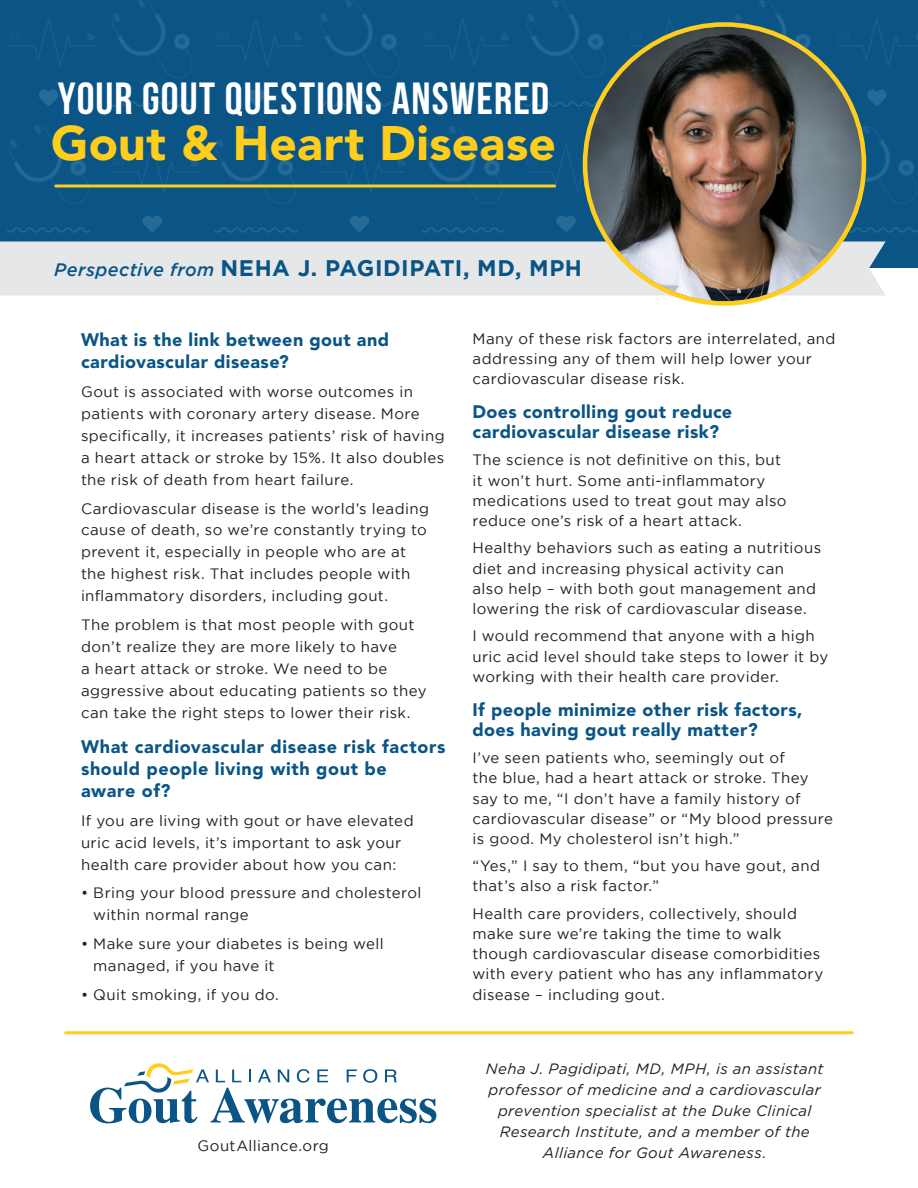
<style>
.page{position:relative;width:918px;height:1188px;background:#fff}
.page>*{position:absolute;margin:0;border:0;box-sizing:border-box;transform-origin:0 0}
.t1{font:900 48px "Avenir LT Std";letter-spacing:.005em;color:#ffcd1c}
.t2{font:700 45px "Bebas Neue";letter-spacing:.025em;color:#fff}
.t3{font:700 22.5px "Gotham";letter-spacing:.025em;color:#0a5585}
.t4{font:900 18px/21.9px "Avenir LT Std";letter-spacing:.03em;color:#0a5585}
.t5{font:15px/20.2px "Gotham";letter-spacing:.025em;color:#231f20}
.t6{font:italic 15px/21px "Gotham";letter-spacing:.025em;color:#231f20;text-align:center}
.s1{font-weight:500;font-style:italic;font-size:18px}
</style>
<div class="page">
<div style="left:0;top:0;width:458px;height:241px;background:#0a5585"></div>
<svg style="left:422px;top:125px;width:36px;height:80px;background:#0b5686"></svg>
<svg style="left:458px;top:0;width:460px;height:267px;background:#155b81"></svg>
<div style="left:0;top:241px;width:886px;height:54px;background:#e6e7e9"></div>
<svg style="left:90px;top:1063px;width:346px;height:60px"></svg>
<hr style="left:66px;top:1031px;width:786px;height:3px;background:#ffcd1c">
<svg style="left:56px;top:184px;width:499px;height:4px;background:#c1af36"></svg>
<img style="left:587px;top:27px;width:275px;height:274px;border-radius:137px">
<p class="t2" style="left:58px;top:74px;width:493px">YOUR GOUT QUESTIONS ANSWERED</p>
<p class="t1" style="left:51px;top:115px;width:506px">Gout &amp; Heart Disease</p>
<p class="t3" style="left:54px;top:255px;width:529px"><span class="s1">Perspective from</span> NEHA J. PAGIDIPATI, MD, MPH</p>
<p class="t4" style="left:81px;top:329px;width:310px">What is the link between gout and cardiovascular disease?</p>
<p class="t5" style="left:81px;top:381px;width:365px;line-height:21.9px">Gout is associated with worse outcomes in patients with coronary artery disease. More specifically, it increases patients’ risk of having a heart attack or stroke by 15%. It also doubles the risk of death from heart failure.</p>
<p class="t5" style="left:81px;top:497px;width:350px;line-height:21.9px">Cardiovascular disease is the world’s leading cause of death, so we’re constantly trying to prevent it, especially in people who are at the highest risk. That includes people with inflammatory disorders, including gout.</p>
<p class="t5" style="left:81px;top:614px;width:347px;line-height:21.9px">The problem is that most people with gout don’t realize they are more likely to have<br>a heart attack or stroke. We need to be aggressive about educating patients so they can take the right steps to lower their risk.</p>
<p class="t4" style="left:81px;top:736px;width:366px">What cardiovascular disease risk factors should people living with gout be aware of?</p>
<p class="t5" style="left:81px;top:809px;width:334px;line-height:21.9px">If you are living with gout or have elevated uric acid levels, it’s important to ask your health care provider about how you can:</p>
<p class="t5" style="left:93px;top:882px;width:330px;line-height:21.9px;text-indent:-12px">• Bring your blood pressure and cholesterol within normal range</p>
<p class="t5" style="left:93px;top:933px;width:292px;line-height:21.9px;text-indent:-12px">• Make sure your diabetes is being well managed, if you have it</p>
<p class="t5" style="left:81px;top:984px;width:199px">• Quit smoking, if you do.</p>
<p class="t5" style="left:198px;top:1135px;width:133px">GoutAlliance.org</p>
<p class="t5" style="left:472px;top:328px;width:365px">Many of these risk factors are interrelated, and addressing any of them will help lower your cardiovascular disease risk.</p>
<p class="t4" style="left:472px;top:402px;width:261px;line-height:20.2px">Does controlling gout reduce cardiovascular disease risk?</p>
<p class="t5" style="left:472px;top:450px;width:316px">The science is not definitive on this, but it won’t hurt. Some anti-inflammatory medications used to treat gout may also reduce one’s risk of a heart attack.</p>
<p class="t5" style="left:472px;top:538px;width:350px">Healthy behaviors such as eating a nutritious diet and increasing physical activity can<br>also help – with both gout management and lowering the risk of cardiovascular disease.</p>
<p class="t5" style="left:472px;top:626px;width:357px">I would recommend that anyone with a high uric acid level should take steps to lower it by working with their health care provider.</p>
<p class="t4" style="left:472px;top:699px;width:332px;line-height:20.2px">If people minimize other risk factors, does having gout really matter?</p>
<p class="t5" style="left:472px;top:747px;width:362px">I’ve seen patients who, seemingly out of<br>the blue, had a heart attack or stroke. They say to me, “I don’t have a family history of cardiovascular disease” or “My blood pressure is good. My cholesterol isn’t high.”</p>
<p class="t5" style="left:472px;top:856px;width:349px">“Yes,” I say to them, “but you have gout, and that’s also a risk factor.”</p>
<p class="t5" style="left:472px;top:903px;width:352px">Health care providers, collectively, should make sure we’re taking the time to walk though cardiovascular disease comorbidities with every patient who has any inflammatory disease – including gout.</p>
<p class="t6" style="left:486px;top:1058px;width:339px">Neha J. Pagidipati, MD, MPH, is an assistant professor of medicine and a cardiovascular prevention specialist at the Duke Clinical Research Institute, and a member of the Alliance for Gout Awareness.</p>
</div>
